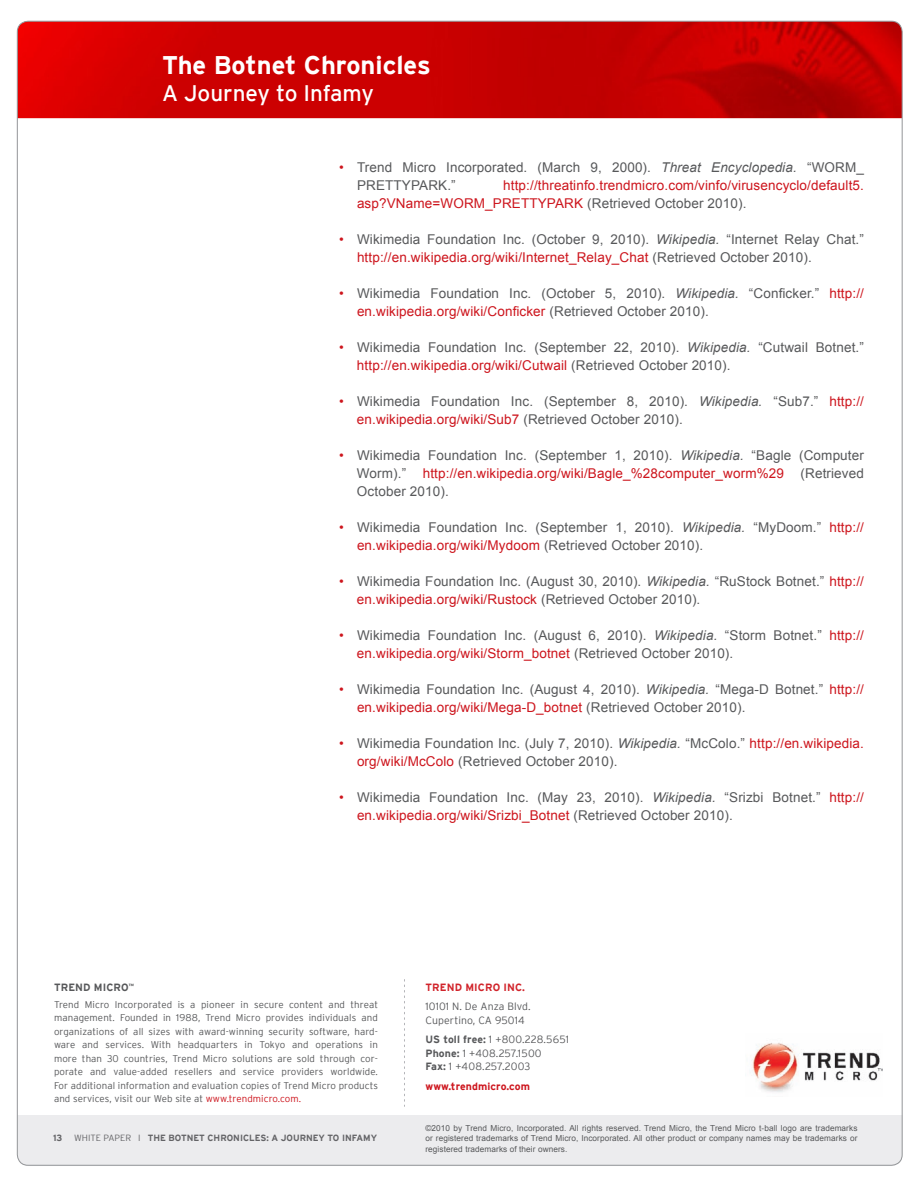
<style>
.page{position:relative;width:918px;height:1188px;background:#fff}
.page>*{position:absolute;margin:0;border:0;box-sizing:border-box;transform-origin:0 0}
.header_title{font:700 25.5px "Interstate";color:#fff}
.header_subtitle{font:22.5px "Interstate";color:#fff}
.bulleted_text{font:13.5px/18px "Arial";letter-spacing:.01em;color:#57585a}
.bulleted_text-2{font:13.5px/18px "Arial";letter-spacing:.01em;color:#cd151d}
.company_information{font:300 10.5px "Interstate";letter-spacing:.01em;color:#57585a}
.company_address{font:700 10.5px "Interstate";letter-spacing:.01em;color:#cd151d}
.company_address-2{font:700 10.5px "Interstate";letter-spacing:.01em;color:#d1232a}
.company_information-2{font:700 10.5px "Interstate";letter-spacing:.01em;color:#57585a}
.company_information-3{font:300 9.75px/13.5px "Interstate";letter-spacing:.01em;color:#57585a;text-align:justify}
.page_number{font:700 9px "Interstate";color:#636366}
.t1{font:8.25px/10.5px "Arial";letter-spacing:.01em;color:#57585a;text-align:justify}
.s1{color:#cd151d}
.s2{font-style:italic}
.s3{color:#57585a}
.s4{font-weight:300}
.s5{font-weight:700}
</style>
<div class="page">
<div style="left:18px;top:1115px;width:884px;height:51px;background:#ececee"></div>
<img style="left:17px;top:21px;width:884px;height:97px">
<img style="left:752px;top:1043px;width:130px;height:49px">
<svg style="left:404px;top:979px;width:1px;height:128px"></svg>
<p class="header_title" style="left:162px;top:51px;width:270px">The Botnet Chronicles</p>
<p class="header_subtitle" style="left:162px;top:81px;width:213px">A Journey to Infamy</p>
<p class="bulleted_text" style="left:357px;top:158px;width:509px;text-indent:-18px"><span class="s1">•</span> Trend Micro Incorporated. (March 9, 2000). <span class="s2">Threat Encyclopedia.</span> “WORM_<br>PRETTYPARK.”</p>
<p class="bulleted_text-2" style="left:357px;top:176px;width:508px;text-indent:146px">http://threatinfo.trendmicro.com/vinfo/virusencyclo/default5. asp?VName=WORM_PRETTYPARK <span class="s3">(Retrieved October 2010).</span></p>
<p class="bulleted_text" style="left:357px;top:230px;width:508px;text-indent:-18px"><span class="s1">•</span> Wikimedia Foundation Inc. (October 9, 2010). <span class="s2">Wikipedia.</span> “Internet Relay Chat.” <span class="s1">http://en.wikipedia.org/wiki/Internet_Relay_Chat</span> (Retrieved October 2010).</p>
<p class="bulleted_text" style="left:357px;top:284px;width:509px;text-indent:-18px"><span class="s1">•</span> Wikimedia Foundation Inc. (October 5, 2010). <span class="s2">Wikipedia.</span> “Conficker.” <span class="s1">http:// en.wikipedia.org/wiki/Conficker</span> (Retrieved October 2010).</p>
<p class="bulleted_text" style="left:357px;top:338px;width:508px;text-indent:-18px"><span class="s1">•</span> Wikimedia Foundation Inc. (September 22, 2010). <span class="s2">Wikipedia.</span> “Cutwail Botnet.” <span class="s1">http://en.wikipedia.org/wiki/Cutwail</span> (Retrieved October 2010).</p>
<p class="bulleted_text" style="left:357px;top:392px;width:509px;text-indent:-18px"><span class="s1">•</span> Wikimedia Foundation Inc. (September 8, 2010). <span class="s2">Wikipedia.</span> “Sub7.” <span class="s1">http:// en.wikipedia.org/wiki/Sub7</span> (Retrieved October 2010).</p>
<p class="bulleted_text" style="left:357px;top:446px;width:508px;text-align:justify;text-indent:-18px"><span class="s1">•</span> Wikimedia Foundation Inc. (September 1, 2010). <span class="s2">Wikipedia.</span> “Bagle (Computer Worm).” <span class="s1">http://en.wikipedia.org/wiki/Bagle_%28computer_worm%29</span> (Retrieved October 2010).</p>
<p class="bulleted_text" style="left:357px;top:518px;width:509px;text-indent:-18px"><span class="s1">•</span> Wikimedia Foundation Inc. (September 1, 2010). <span class="s2">Wikipedia.</span> “MyDoom.” <span class="s1">http:// en.wikipedia.org/wiki/Mydoom</span> (Retrieved October 2010).</p>
<p class="bulleted_text" style="left:357px;top:572px;width:509px;text-indent:-18px"><span class="s1">•</span> Wikimedia Foundation Inc. (August 30, 2010). <span class="s2">Wikipedia.</span> “RuStock Botnet.” <span class="s1">http:// en.wikipedia.org/wiki/Rustock</span> (Retrieved October 2010).</p>
<p class="bulleted_text" style="left:357px;top:626px;width:509px;text-indent:-18px"><span class="s1">•</span> Wikimedia Foundation Inc. (August 6, 2010). <span class="s2">Wikipedia.</span> “Storm Botnet.” <span class="s1">http:// en.wikipedia.org/wiki/Storm_botnet</span> (Retrieved October 2010).</p>
<p class="bulleted_text" style="left:357px;top:680px;width:509px;text-indent:-18px"><span class="s1">•</span> Wikimedia Foundation Inc. (August 4, 2010). <span class="s2">Wikipedia.</span> “Mega-D Botnet.” <span class="s1">http:// en.wikipedia.org/wiki/Mega-D_botnet</span> (Retrieved October 2010).</p>
<p class="bulleted_text" style="left:357px;top:734px;width:508px;text-indent:-18px"><span class="s1">•</span> Wikimedia Foundation Inc. (July 7, 2010). <span class="s2">Wikipedia.</span> “McColo.” <span class="s1">http://en.wikipedia. org/wiki/McColo</span> (Retrieved October 2010).</p>
<p class="bulleted_text" style="left:357px;top:788px;width:509px;text-indent:-18px"><span class="s1">•</span> Wikimedia Foundation Inc. (May 23, 2010). <span class="s2">Wikipedia.</span> “Srizbi Botnet.” <span class="s1">http:// en.wikipedia.org/wiki/Srizbi_Botnet</span> (Retrieved October 2010).</p>
<p class="company_information-2" style="left:54px;top:982px;width:81px">TREND MICRO<sup>™</sup></p>
<p class="company_information-3" style="left:54px;top:998px;width:326px">Trend Micro Incorporated is a pioneer in secure content and threat management. Founded in 1988, Trend Micro provides individuals and organizations of all sizes with award-winning security software, hard&shy;ware and services. With headquarters in Tokyo and operations in more than 30 countries, Trend Micro solutions are sold through cor&shy;porate and value-added resellers and service providers worldwide.<br>For additional information and evaluation copies of Trend Micro products and services, visit our Web site at <span class="s1">www.trendmicro.com.</span></p>
<p class="page_number" style="left:53px;top:1133px;width:11px">13</p>
<p class="page_number" style="left:74px;top:1133px;width:305px"><span class="s4">WHITE PAPER I</span> THE BOTNET CHRONICLES: A JOURNEY TO INFAMY</p>
<p class="company_address-2" style="left:425px;top:981px;width:101px">TREND MICRO INC.</p>
<p class="company_information" style="left:425px;top:1000px;width:107px">10101 N. De Anza Blvd.</p>
<p class="company_information" style="left:425px;top:1014px;width:101px">Cupertino, CA 95014</p>
<p class="company_information" style="left:425px;top:1033px;width:145px"><span class="s5">US toll free:</span> 1 +800.228.5651</p>
<p class="company_information" style="left:425px;top:1047px;width:118px"><span class="s5">Phone:</span> 1 +408.257.1500</p>
<p class="company_information" style="left:425px;top:1060px;width:106px"><span class="s5">Fax:</span> 1 +408.257.2003</p>
<p class="company_address" style="left:425px;top:1080px;width:106px">www.trendmicro.com</p>
<p class="t1" style="left:425px;top:1123px;width:433px">©2010 by Trend Micro, Incorporated. All rights reserved. Trend Micro, the Trend Micro t-ball logo are trademarks or registered trademarks of Trend Micro, Incorporated. All other product or company names may be trademarks or registered trademarks of their owners.</p>
</div>
